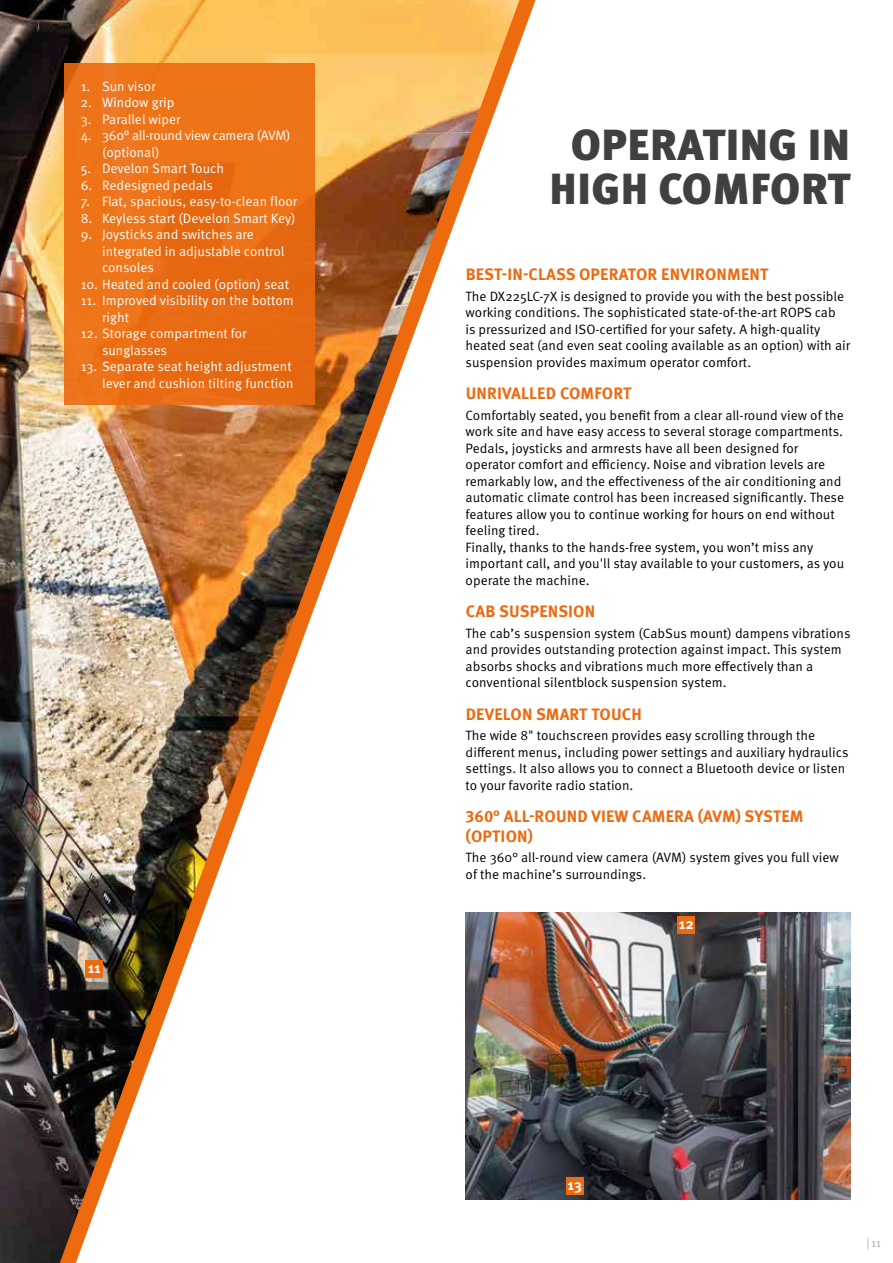
<style>
.page{position:relative;width:893px;height:1263px;background:#fff}
.page>*{position:absolute;margin:0;border:0;box-sizing:border-box;transform-origin:0 0}
.t1{font:900 43.5px/43.5px "Meta Pro";letter-spacing:.01em;color:#423f41;text-align:center}
.t2{font:700 16.5px/19.5px "Meta Pro";letter-spacing:.01em;color:#ed6a0f}
.t3{font:700 15px "Meta Pro";color:#fff}
.t4{font:13.5px/16.5px "Meta Pro Norm";color:#000}
.t5{font:13.5px/16.5px "Meta Pro Norm";color:#fff}
.t6{font:13.5px/16.5px "Meta Pro Norm";letter-spacing:-.02em;color:#fff}
.t7{font:12px "Meta Pro Norm";color:#b2b2b2}
</style>
<div class="page">
<img style="left:0;top:0;width:60px;height:1263px">
<img style="left:60px;top:0;width:475px;height:1263px">
<img style="left:466px;top:912px;width:384px;height:287px">
<div style="left:64px;top:64px;width:251px;height:341px;background:linear-gradient(to right,#ee741a,#e86b12)"></div>
<div style="left:86px;top:960px;width:17px;height:17px;background:#ed6a0f"></div>
<div style="left:566px;top:1178px;width:17px;height:17px;background:#ed6a0f"></div>
<div style="left:678px;top:916px;width:17px;height:17px;background:#ed6a0f"></div>
<p class="t5" style="left:81px;top:77px;width:76px">1. Sun visor</p>
<p class="t5" style="left:81px;top:94px;width:95px">2. Window grip</p>
<p class="t5" style="left:81px;top:110px;width:101px">3. Parallel wiper</p>
<p class="t6" style="left:102px;top:127px;width:190px;text-indent:-21px">4. 360° all-round view camera (AVM) (optional)</p>
<p class="t5" style="left:81px;top:160px;width:145px">5. Develon Smart Touch</p>
<p class="t5" style="left:81px;top:176px;width:134px">6. Redesigned pedals</p>
<p class="t5" style="left:81px;top:193px;width:218px">7. Flat, spacious, easy-to-clean floor</p>
<p class="t5" style="left:81px;top:209px;width:216px">8. Keyless start (Develon Smart Key)</p>
<p class="t5" style="left:102px;top:226px;width:184px;text-indent:-21px">9. Joysticks and switches are integrated in adjustable control consoles</p>
<p class="t5" style="left:81px;top:275px;width:210px">10. Heated and cooled (option) seat</p>
<p class="t5" style="left:102px;top:292px;width:193px;text-indent:-21px">11. Improved visibility on the bottom right</p>
<p class="t5" style="left:102px;top:325px;width:146px;text-indent:-21px">12. Storage compartment for sunglasses</p>
<p class="t5" style="left:81px;top:358px;width:214px;text-align:right">13. Separate seat height adjustment lever and cushion tilting function</p>
<p class="t3" style="left:88px;top:956px;width:14px">11</p>
<h1 class="t1" style="left:549px;top:121px;width:302px">OPERATING IN<br>HIGH COMFORT</h1>
<p class="t2" style="left:466px;top:264px;width:304px">BEST-IN-CLASS OPERATOR ENVIRONMENT</p>
<p class="t4" style="left:466px;top:287px;width:386px">The DX225LC-7X is designed to provide you with the best possible working conditions. The sophisticated state-of-the-art ROPS cab<br>is pressurized and ISO-certified for your safety. A high-quality heated seat (and even seat cooling available as an option) with air suspension provides maximum operator comfort.</p>
<p class="t2" style="left:466px;top:383px;width:167px">UNRIVALLED COMFORT</p>
<p class="t4" style="left:466px;top:406px;width:380px">Comfortably seated, you benefit from a clear all-round view of the work site and have easy access to several storage compartments.<br>Pedals, joysticks and armrests have all been designed for operator comfort and efficiency. Noise and vibration levels are remarkably low, and the effectiveness of the air conditioning and automatic climate control has been increased significantly. These features allow you to continue working for hours on end without feeling tired.<br>Finally, thanks to the hands-free system, you won’t miss any important call, and you'll stay available to your customers, as you operate the machine.</p>
<p class="t2" style="left:466px;top:601px;width:131px">CAB SUSPENSION</p>
<p class="t4" style="left:466px;top:624px;width:386px">The cab’s suspension system (CabSus mount) dampens vibrations and provides outstanding protection against impact. This system absorbs shocks and vibrations much more effectively than a conventional silentblock suspension system.</p>
<p class="t2" style="left:466px;top:703px;width:178px">DEVELON SMART TOUCH</p>
<p class="t4" style="left:466px;top:727px;width:384px">The wide 8" touchscreen provides easy scrolling through the different menus, including power settings and auxiliary hydraulics settings. It also allows you to connect a Bluetooth device or listen to your favorite radio station.</p>
<p class="t2" style="left:466px;top:806px;width:339px">360° ALL-ROUND VIEW CAMERA (AVM) SYSTEM (OPTION)</p>
<p class="t4" style="left:466px;top:849px;width:375px">The 360° all-round view camera (AVM) system gives you full view of the machine’s surroundings.</p>
<p class="t3" style="left:679px;top:912px;width:16px">12</p>
<p class="t3" style="left:567px;top:1173px;width:16px">13</p>
<p class="t7" style="left:867px;top:1233px;width:16px">| 11</p>
</div>
